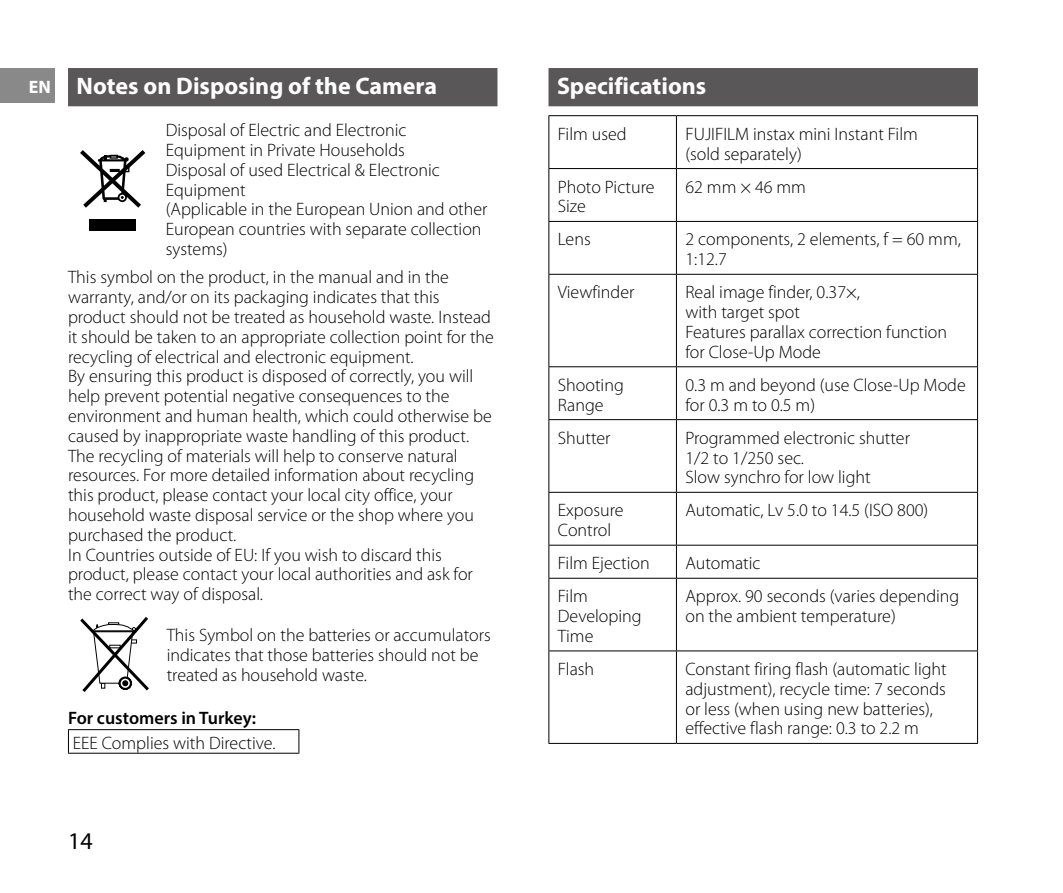
<style>
.page{position:relative;width:1063px;height:893px;background:#fff}
.page>*{position:absolute;margin:0;border:0;box-sizing:border-box;transform-origin:0 0}
.t1{font:700 24px "Myriad Pro";color:#fff}
.t2{font:24px "Myriad Pro";color:#000}
.t3{font:300 18px/19.8px "Myriad Pro";color:#000}
.t4{font:600 18px "Myriad Pro";color:#000}
.s1{font-size:18px}
</style>
<div class="page">
<div style="left:0;top:68px;width:55px;height:34px;background:#898989"></div>
<div style="left:68px;top:68px;width:429px;height:38px;background:#595757"></div>
<div style="left:90px;top:219px;width:46px;height:12px;background:#000"></div>
<svg style="left:80px;top:150px;width:65px;height:58px"></svg>
<svg style="left:80px;top:617px;width:69px;height:75px"></svg>
<hr style="left:68px;top:729px;width:231px;height:1px;background:#000">
<svg style="left:68px;top:730px;width:1px;height:23px"></svg>
<svg style="left:298px;top:730px;width:1px;height:23px"></svg>
<hr style="left:68px;top:753px;width:231px;height:1px;background:#000">
<div style="left:549px;top:68px;width:429px;height:38px;background:#595757"></div>
<hr style="left:549px;top:115px;width:127px;height:1px;background:#000">
<hr style="left:548px;top:116px;width:1px;height:52px;background:#000">
<hr style="left:676px;top:115px;width:302px;height:1px;background:#000">
<hr style="left:676px;top:116px;width:1px;height:52px;background:#000">
<hr style="left:977px;top:116px;width:1px;height:52px;background:#000">
<hr style="left:549px;top:168px;width:127px;height:1px;background:#000">
<hr style="left:548px;top:169px;width:1px;height:52px;background:#000">
<hr style="left:676px;top:168px;width:302px;height:1px;background:#000">
<hr style="left:676px;top:169px;width:1px;height:52px;background:#000">
<hr style="left:977px;top:169px;width:1px;height:52px;background:#000">
<hr style="left:549px;top:221px;width:127px;height:1px;background:#000">
<hr style="left:548px;top:222px;width:1px;height:52px;background:#000">
<hr style="left:676px;top:221px;width:302px;height:1px;background:#000">
<hr style="left:676px;top:222px;width:1px;height:52px;background:#000">
<hr style="left:977px;top:222px;width:1px;height:52px;background:#000">
<hr style="left:549px;top:274px;width:127px;height:1px;background:#000">
<hr style="left:548px;top:275px;width:1px;height:91px;background:#000">
<hr style="left:676px;top:274px;width:302px;height:1px;background:#000">
<hr style="left:676px;top:275px;width:1px;height:91px;background:#000">
<hr style="left:977px;top:275px;width:1px;height:91px;background:#000">
<hr style="left:549px;top:366px;width:127px;height:1px;background:#000">
<hr style="left:548px;top:367px;width:1px;height:52px;background:#000">
<hr style="left:676px;top:366px;width:302px;height:1px;background:#000">
<hr style="left:676px;top:367px;width:1px;height:52px;background:#000">
<hr style="left:977px;top:367px;width:1px;height:52px;background:#000">
<hr style="left:549px;top:419px;width:127px;height:1px;background:#000">
<hr style="left:548px;top:420px;width:1px;height:72px;background:#000">
<hr style="left:676px;top:419px;width:302px;height:1px;background:#000">
<hr style="left:676px;top:420px;width:1px;height:72px;background:#000">
<hr style="left:977px;top:420px;width:1px;height:72px;background:#000">
<hr style="left:549px;top:492px;width:127px;height:1px;background:#000">
<hr style="left:548px;top:493px;width:1px;height:52px;background:#000">
<hr style="left:676px;top:492px;width:302px;height:1px;background:#000">
<hr style="left:676px;top:493px;width:1px;height:52px;background:#000">
<hr style="left:977px;top:493px;width:1px;height:52px;background:#000">
<hr style="left:549px;top:545px;width:127px;height:1px;background:#000">
<hr style="left:548px;top:546px;width:1px;height:32px;background:#000">
<hr style="left:676px;top:545px;width:302px;height:1px;background:#000">
<hr style="left:676px;top:546px;width:1px;height:32px;background:#000">
<hr style="left:977px;top:546px;width:1px;height:32px;background:#000">
<hr style="left:549px;top:578px;width:127px;height:1px;background:#000">
<hr style="left:548px;top:579px;width:1px;height:71px;background:#000">
<hr style="left:676px;top:578px;width:302px;height:1px;background:#000">
<hr style="left:676px;top:579px;width:1px;height:71px;background:#000">
<hr style="left:977px;top:579px;width:1px;height:71px;background:#000">
<hr style="left:549px;top:650px;width:127px;height:1px;background:#000">
<hr style="left:548px;top:651px;width:1px;height:92px;background:#000">
<hr style="left:676px;top:650px;width:302px;height:1px;background:#000">
<hr style="left:676px;top:651px;width:1px;height:92px;background:#000">
<hr style="left:977px;top:651px;width:1px;height:92px;background:#000">
<hr style="left:549px;top:743px;width:127px;height:1px;background:#000">
<hr style="left:676px;top:743px;width:302px;height:1px;background:#000">
<h1 class="t1" style="left:29px;top:71px;width:410px"><span class="s1">EN</span> Notes on Disposing of the Camera</h1>
<p class="t3" style="left:166px;top:121px;width:323px">Disposal of Electric and Electronic<br>Equipment in Private Households<br>Disposal of used Electrical &amp; Electronic<br>Equipment<br>(Applicable in the European Union and other<br>European countries with separate collection systems)</p>
<p class="t3" style="left:68px;top:268px;width:427px">This symbol on the product, in the manual and in the warranty, and/or on its packaging indicates that this product should not be treated as household waste. Instead it should be taken to an appropriate collection point for the recycling of electrical and electronic equipment.<br>By ensuring this product is disposed of correctly, you will help prevent potential negative consequences to the environment and human health, which could otherwise be caused by inappropriate waste handling of this product.<br>The recycling of materials will help to conserve natural resources. For more detailed information about recycling this product, please contact your local city office, your household waste disposal service or the shop where you purchased the product.<br>In Countries outside of EU: If you wish to discard this product, please contact your local authorities and ask for the correct way of disposal.</p>
<p class="t3" style="left:167px;top:626px;width:326px">This Symbol on the batteries or accumulators indicates that those batteries should not be treated as household waste.</p>
<p class="t4" style="left:68px;top:707px;width:190px">For customers in Turkey:</p>
<p class="t3" style="left:73px;top:733px;width:204px">EEE Complies with Directive.</p>
<h1 class="t2" style="left:68px;top:826px;width:26px">14</h1>
<h1 class="t1" style="left:557px;top:71px;width:151px">Specifications</h1>
<p class="t3" style="left:558px;top:124px;width:70px">Film used</p>
<p class="t3" style="left:685px;top:124px;width:234px">FUJIFILM instax mini Instant Film (sold separately)</p>
<p class="t3" style="left:558px;top:177px;width:98px">Photo Picture<br>Size</p>
<p class="t3" style="left:685px;top:177px;width:122px">62 mm × 46 mm</p>
<p class="t3" style="left:558px;top:230px;width:34px">Lens</p>
<p class="t3" style="left:685px;top:230px;width:277px">2 components, 2 elements, f = 60 mm,<br>1:12.7</p>
<p class="t3" style="left:558px;top:283px;width:78px">Viewfinder</p>
<p class="t3" style="left:685px;top:283px;width:263px">Real image finder, 0.37×,<br>with target spot<br>Features parallax correction function for Close-Up Mode</p>
<p class="t3" style="left:558px;top:375px;width:67px">Shooting<br>Range</p>
<p class="t3" style="left:685px;top:375px;width:282px">0.3 m and beyond (use Close-Up Mode for 0.3 m to 0.5 m)</p>
<p class="t3" style="left:558px;top:428px;width:54px">Shutter</p>
<p class="t3" style="left:685px;top:428px;width:226px">Programmed electronic shutter<br>1/2 to 1/250 sec.<br>Slow synchro for low light</p>
<p class="t3" style="left:558px;top:501px;width:67px">Exposure<br>Control</p>
<p class="t3" style="left:685px;top:501px;width:244px">Automatic, Lv 5.0 to 14.5 (ISO 800)</p>
<p class="t3" style="left:558px;top:554px;width:93px">Film Ejection</p>
<p class="t3" style="left:685px;top:554px;width:77px">Automatic</p>
<p class="t3" style="left:558px;top:587px;width:85px">Film<br>Developing<br>Time</p>
<p class="t3" style="left:685px;top:587px;width:275px">Approx. 90 seconds (varies depending on the ambient temperature)</p>
<p class="t3" style="left:558px;top:659px;width:38px">Flash</p>
<p class="t3" style="left:685px;top:659px;width:263px">Constant firing flash (automatic light adjustment), recycle time: 7 seconds or less (when using new batteries), effective flash range: 0.3 to 2.2 m</p>
</div>
